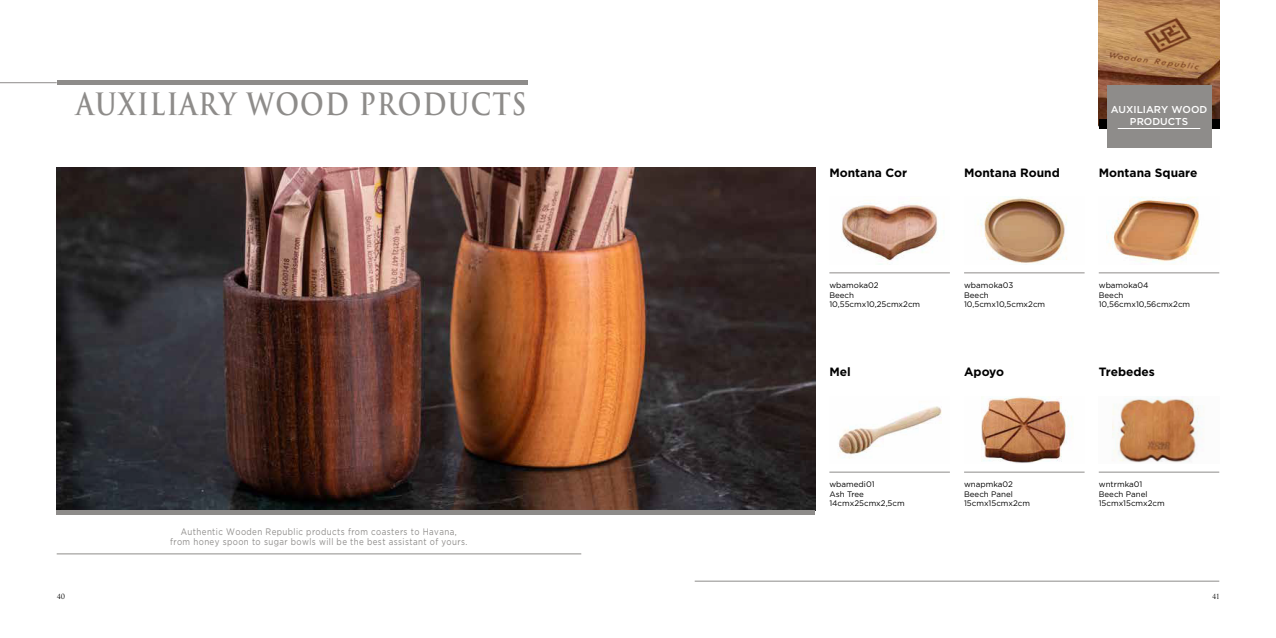
<style>
.page{position:relative;width:1276px;height:638px;background:#fff}
.page>*{position:absolute;margin:0;border:0;box-sizing:border-box;transform-origin:0 0}
.t1{font:600 30px "Trajan Pro 3";letter-spacing:.05em;color:#8e8c8a;scale:.85 1}
.t2{font:700 12px "Gotham";color:#000}
.t3{font:500 10px/12px "Gotham";color:#fff;text-align:center}
.t4{font:9.4px/10px "Gotham";letter-spacing:.05em;color:#8e8c8a;text-align:center;scale:.85 1}
.t5{font:8px/9.6px "Gotham";color:#000}
.t6{font:7px "Trajan Pro 3";color:#000}
</style>
<div class="page">
<img style="left:1098px;top:0;width:121px;height:120px">
<div style="left:1098px;top:120px;width:121px;height:9px;background:#000"></div>
<div style="left:1106px;top:85px;width:105px;height:63px;background:#8e8c8a"></div>
<hr style="left:1117px;top:128px;width:83px;height:1px;background:#fff">
<img style="left:57px;top:167px;width:758px;height:343px">
<hr style="left:0;top:82px;width:57px;height:1px;background:#8e8c8a">
<hr style="left:57px;top:81px;width:470px;height:4px;background:#8e8c8a">
<hr style="left:57px;top:510px;width:758px;height:4px;background:#8e8c8a">
<hr style="left:57px;top:554px;width:524px;height:1px;background:#8e8c8a">
<img style="left:841px;top:203px;width:103px;height:61px">
<img style="left:977px;top:197px;width:90px;height:67px">
<img style="left:838px;top:406px;width:104px;height:52px">
<hr style="left:829px;top:273px;width:121px;height:1px;background:#8e8c8a">
<hr style="left:964px;top:273px;width:120px;height:1px;background:#8e8c8a">
<hr style="left:1098px;top:273px;width:121px;height:1px;background:#8e8c8a">
<hr style="left:829px;top:472px;width:121px;height:1px;background:#8e8c8a">
<img style="left:1106px;top:197px;width:93px;height:65px">
<hr style="left:694px;top:581px;width:525px;height:1px;background:#8e8c8a">
<hr style="left:1098px;top:472px;width:121px;height:1px;background:#8e8c8a">
<hr style="left:964px;top:472px;width:120px;height:1px;background:#8e8c8a">
<img style="left:1112px;top:396px;width:92px;height:67px">
<img style="left:981px;top:396px;width:91px;height:67px">
<h1 class="t1" style="left:76px;top:83px;width:531px">AUXILIARY WOOD PRODUCTS</h1>
<p class="t4" style="left:170px;top:526px;width:351px">Authentic Wooden Republic products from coasters to Havana, from honey spoon to sugar bowls will be the best assistant of yours.</p>
<p class="t3" style="left:1110px;top:103px;width:98px">AUXILIARY WOOD<br>PRODUCTS</p>
<h2 class="t2" style="left:829px;top:166px;width:79px">Montana Cor</h2>
<h2 class="t2" style="left:964px;top:166px;width:97px">Montana Round</h2>
<h2 class="t2" style="left:1098px;top:166px;width:100px">Montana Square</h2>
<p class="t5" style="left:829px;top:280px;width:92px">wbamoka02<br>Beech<br>10,55cmx10,25cmx2cm</p>
<p class="t5" style="left:964px;top:280px;width:83px">wbamoka03<br>Beech<br>10,5cmx10,5cmx2cm</p>
<p class="t5" style="left:1098px;top:280px;width:93px">wbamoka04<br>Beech<br>10,56cmx10,56cmx2cm</p>
<h2 class="t2" style="left:829px;top:365px;width:23px">Mel</h2>
<p class="t5" style="left:829px;top:479px;width:77px">wbamedi01<br>Ash Tree<br>14cmx25cmx2,5cm</p>
<h2 class="t2" style="left:964px;top:365px;width:42px">Apoyo</h2>
<h2 class="t2" style="left:1098px;top:365px;width:58px">Trebedes</h2>
<p class="t5" style="left:964px;top:479px;width:68px">wnapmka02<br>Beech Panel<br>15cmx15cmx2cm</p>
<p class="t5" style="left:1098px;top:479px;width:68px">wntrmka01<br>Beech Panel<br>15cmx15cmx2cm</p>
<p class="t6" style="left:57px;top:591px;width:10px">40</p>
<p class="t6" style="left:1212px;top:591px;width:9px">41</p>
</div>
